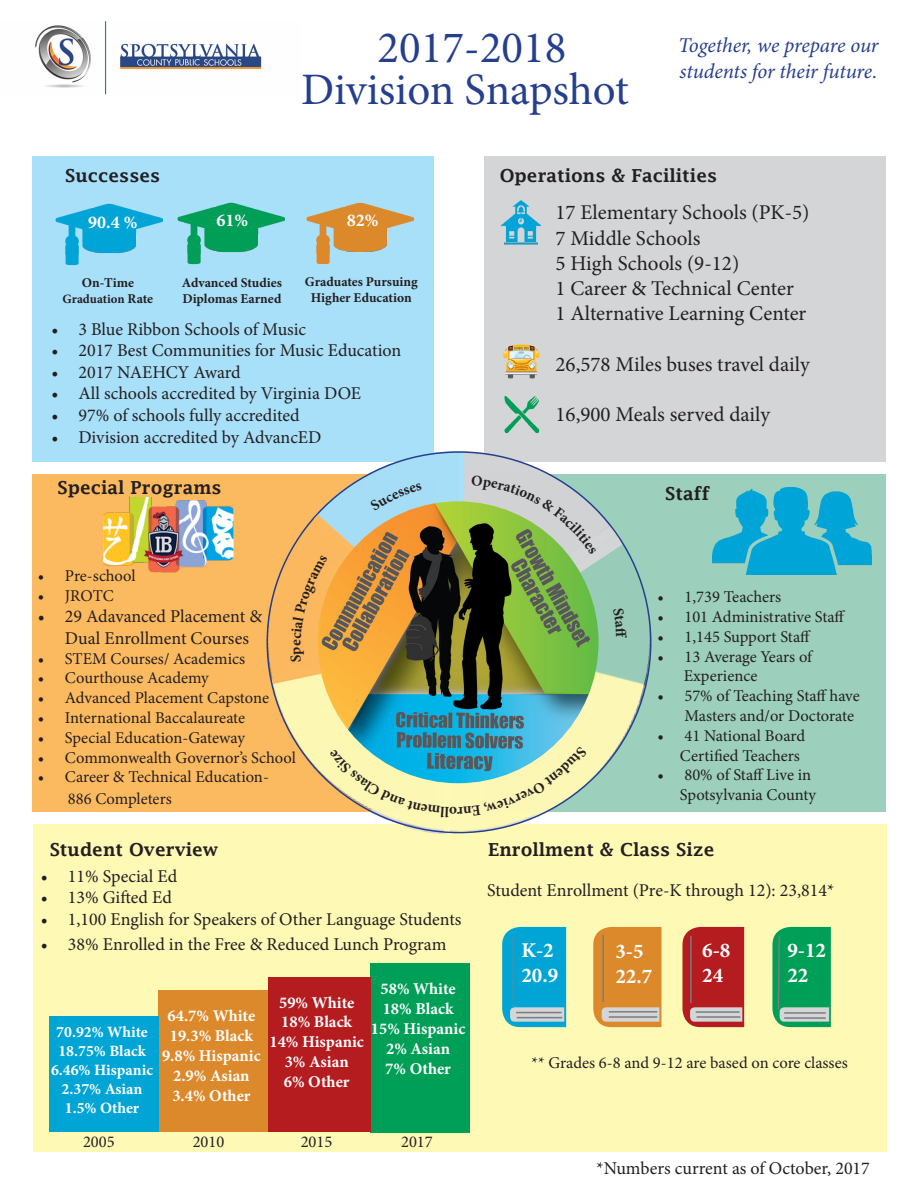
<style>
.page{position:relative;width:918px;height:1188px;background:#fff}
.page>*{position:absolute;margin:0;border:0;box-sizing:border-box;transform-origin:0 0}
.t1{font:45px "Minion Pro";color:#253f8e}
.t2{font:21px "Minion Pro";color:#231f20}
.t3{font:italic 21px "Minion Pro";letter-spacing:-.01em;color:#253f8e}
.t4{font:700 21px "Minion Pro";color:#fff}
.t5{font:18px/21.6px "Minion Pro";color:#231f20}
.t6{font:600 18px "Lucida Fax";color:#231f20}
.t7{font:700 18px "Minion Pro";color:#fff}
.t8{font:16.5px/19.8px "Minion Pro";color:#231f20}
.t9{font:700 16.5px "Minion Pro";color:#fff}
.t10{font:700 15.75px "Minion Pro";color:#fff}
.t11{font:700 15px "Minion Pro";color:#231f20}
.t12{font:700 13.5px "Minion Pro";color:#231f20}
.t13{font:700 12.75px "Minion Pro";letter-spacing:-.005em;color:#231f20}
.s1{font-size:13.5px}
</style>
<div class="page">
<div style="left:33px;top:824px;width:853px;height:327px;background:#fff9b6"></div>
<div style="left:32px;top:156px;width:402px;height:305px;background:#a8dff9"></div>
<div style="left:484px;top:156px;width:402px;height:305px;background:#d4d5d7"></div>
<div style="left:32px;top:474px;width:402px;height:338px;background:#fcba60"></div>
<div style="left:484px;top:474px;width:402px;height:338px;background:#9ccfbc"></div>
<img style="left:247px;top:451px;width:423px;height:334px">
<img style="left:35px;top:21px;width:227px;height:74px">
<div style="left:458px;top:453px;width:6px;height:51px;background:#a8dff9"></div>
<img style="left:318px;top:501px;width:281px;height:282px">
<svg style="left:504px;top:344px;width:35px;height:34px"></svg>
<img style="left:504px;top:396px;width:36px;height:38px">
<img style="left:500px;top:200px;width:42px;height:45px">
<img style="left:177px;top:202px;width:107px;height:63px">
<img style="left:306px;top:202px;width:107px;height:63px">
<img style="left:56px;top:203px;width:107px;height:63px">
<img style="left:103px;top:497px;width:131px;height:76px">
<div style="left:370px;top:963px;width:100px;height:169px;background:#009f57"></div>
<div style="left:268px;top:977px;width:102px;height:155px;background:#b41c20"></div>
<div style="left:158px;top:991px;width:110px;height:141px;background:#dc892b"></div>
<div style="left:49px;top:1016px;width:109px;height:116px;background:#00a5d6"></div>
<img style="left:713px;top:488px;width:158px;height:87px">
<svg style="left:502px;top:927px;width:64px;height:100px;background:#1cabd4"></svg>
<hr style="left:516px;top:1012px;width:46px;height:1px;background:#7a7c7f">
<hr style="left:517px;top:1017px;width:45px;height:1px;background:#7a7c7f">
<hr style="left:513px;top:935px;width:1px;height:67px;background:#7a7c7f">
<svg style="left:593px;top:927px;width:68px;height:100px;background:#dc933e"></svg>
<hr style="left:609px;top:1011px;width:48px;height:2px;background:#7a7c7f">
<hr style="left:609px;top:1016px;width:48px;height:2px;background:#7a7c7f">
<hr style="left:602px;top:935px;width:2px;height:67px;background:#7a7c7f">
<svg style="left:682px;top:927px;width:62px;height:100px;background:#b93436"></svg>
<hr style="left:696px;top:1011px;width:44px;height:2px;background:#7a7c7f">
<hr style="left:697px;top:1016px;width:43px;height:2px;background:#7a7c7f">
<hr style="left:690px;top:936px;width:2px;height:67px;background:#7a7c7f">
<svg style="left:772px;top:927px;width:59px;height:100px;background:#21a567"></svg>
<svg style="left:471px;top:475px;width:158px;height:107px"></svg>
<svg style="left:613px;top:608px;width:14px;height:31px"></svg>
<svg style="left:329px;top:746px;width:258px;height:88px"></svg>
<svg style="left:265px;top:655px;width:73px;height:33px"></svg>
<svg style="left:292px;top:483px;width:130px;height:163px"></svg>
<p class="t1" style="left:378px;top:18px;width:190px">2017-2018</p>
<p class="t1" style="left:301px;top:59px;width:329px">Division Snapshot</p>
<p class="t3" style="left:678px;top:31px;width:202px">Together, we prepare our</p>
<p class="t3" style="left:680px;top:56px;width:199px">students for their future.</p>
<p class="t6" style="left:65px;top:166px;width:97px">Successes</p>
<p class="t7" style="left:88px;top:209px;width:51px">90.4 %</p>
<p class="t7" style="left:217px;top:207px;width:33px">61%</p>
<p class="t7" style="left:347px;top:208px;width:33px">82%</p>
<p class="t12" style="left:82px;top:273px;width:54px">On-Time</p>
<p class="t13" style="left:63px;top:290px;width:92px">Graduation <span class="s1">Rate</span></p>
<p class="t12" style="left:182px;top:273px;width:101px">Advanced Studies</p>
<p class="t12" style="left:182px;top:289px;width:101px">Diplomas Earned</p>
<p class="t12" style="left:305px;top:272px;width:114px">Graduates Pursuing</p>
<p class="t12" style="left:311px;top:289px;width:102px">Higher Education</p>
<p class="t5" style="left:51px;top:318px;width:256px">• 3 Blue Ribbon Schools of Music</p>
<p class="t5" style="left:51px;top:340px;width:352px">• 2017 Best Communities for Music Education</p>
<p class="t5" style="left:51px;top:361px;width:191px">• 2017 NAEHCY Award</p>
<p class="t5" style="left:51px;top:383px;width:311px">• All schools accredited by Virginia DOE</p>
<p class="t5" style="left:51px;top:405px;width:250px">• 97% of schools fully accredited</p>
<p class="t5" style="left:51px;top:426px;width:272px">• Division accredited by AdvancED</p>
<p class="t6" style="left:57px;top:477px;width:165px">Special Programs</p>
<p class="t6" style="left:500px;top:166px;width:219px">Operations &amp; Facilities</p>
<p class="t2" style="left:556px;top:199px;width:255px">17 Elementary Schools (PK-5)</p>
<p class="t2" style="left:556px;top:224px;width:146px">7 Middle Schools</p>
<p class="t2" style="left:556px;top:249px;width:185px">5 High Schools (9-12)</p>
<p class="t2" style="left:556px;top:274px;width:240px">1 Career &amp; Technical Center</p>
<p class="t2" style="left:556px;top:299px;width:252px">1 Alternative Learning Center</p>
<p class="t2" style="left:556px;top:350px;width:256px">26,578 Miles buses travel daily</p>
<p class="t2" style="left:556px;top:400px;width:216px">16,900 Meals served daily</p>
<p class="t6" style="left:665px;top:483px;width:46px">Staff</p>
<p class="t8" style="left:38px;top:566px;width:99px">• Pre-school</p>
<p class="t8" style="left:38px;top:585px;width:77px">• JROTC</p>
<p class="t5" style="left:65px;top:606px;width:199px;text-indent:-27px">• 29 Adavanced Placement &amp;<br>Dual Enrollment Courses</p>
<p class="t8" style="left:38px;top:648px;width:209px">• STEM Courses/ Academics</p>
<p class="t8" style="left:38px;top:668px;width:172px">• Courthouse Academy</p>
<p class="t8" style="left:38px;top:688px;width:233px">• Advanced Placement Capstone</p>
<p class="t8" style="left:38px;top:708px;width:209px">• International Baccalaureate</p>
<p class="t8" style="left:38px;top:728px;width:209px">• Special Education-Gateway</p>
<p class="t8" style="left:38px;top:747px;width:260px">• Commonwealth Governor’s School</p>
<p class="t8" style="left:38px;top:767px;width:232px">• Career &amp; Technical Education-</p>
<p class="t8" style="left:68px;top:789px;width:105px">886 Completers</p>
<p class="t11" style="left:285px;top:655px;width:10px;rotate:-90deg">p</p>
<p class="t6" style="left:50px;top:839px;width:170px">Student Overview</p>
<p class="t5" style="left:41px;top:865px;width:138px">• 11% Special Ed</p>
<p class="t5" style="left:41px;top:887px;width:133px">• 13% Gifted Ed</p>
<p class="t5" style="left:41px;top:909px;width:422px">• 1,100 English for Speakers of Other Language Students</p>
<p class="t5" style="left:41px;top:934px;width:407px">• 38% Enrolled in the Free &amp; Reduced Lunch Program</p>
<p class="t10" style="left:56px;top:1021px;width:93px">70.92% White</p>
<p class="t10" style="left:58px;top:1040px;width:89px">18.75% Black</p>
<p class="t10" style="left:51px;top:1059px;width:104px">6.46% Hispanic</p>
<p class="t10" style="left:62px;top:1078px;width:82px">2.37% Asian</p>
<p class="t10" style="left:65px;top:1097px;width:76px">1.5% Other</p>
<p class="t9" style="left:168px;top:1004px;width:89px">64.7% White</p>
<p class="t9" style="left:170px;top:1024px;width:85px">19.3% Black</p>
<p class="t9" style="left:162px;top:1044px;width:100px">9.8% Hispanic</p>
<p class="t9" style="left:173px;top:1064px;width:78px">2.9% Asian</p>
<p class="t9" style="left:172px;top:1084px;width:80px">3.4% Other</p>
<p class="t9" style="left:279px;top:991px;width:77px">59% White</p>
<p class="t9" style="left:281px;top:1010px;width:72px">18% Black</p>
<p class="t9" style="left:269px;top:1030px;width:96px">14% Hispanic</p>
<p class="t9" style="left:285px;top:1050px;width:65px">3% Asian</p>
<p class="t9" style="left:284px;top:1070px;width:67px">6% Other</p>
<p class="t9" style="left:381px;top:978px;width:77px">58% White</p>
<p class="t9" style="left:383px;top:997px;width:72px">18% Black</p>
<p class="t9" style="left:371px;top:1017px;width:96px">15% Hispanic</p>
<p class="t9" style="left:386px;top:1037px;width:65px">2% Asian</p>
<p class="t9" style="left:385px;top:1057px;width:67px">7% Other</p>
<p class="t8" style="left:83px;top:1132px;width:33px">2005</p>
<p class="t8" style="left:193px;top:1132px;width:33px">2010</p>
<p class="t8" style="left:301px;top:1132px;width:33px">2015</p>
<p class="t8" style="left:401px;top:1132px;width:33px">2017</p>
<p class="t8" style="left:657px;top:587px;width:125px">• 1,739 Teachers</p>
<p class="t8" style="left:657px;top:607px;width:189px">• 101 Administrative Staff</p>
<p class="t8" style="left:657px;top:627px;width:155px">• 1,145 Support Staff</p>
<p class="t8" style="left:657px;top:647px;width:156px">• 13 Average Years of</p>
<p class="t8" style="left:684px;top:666px;width:75px">Experience</p>
<p class="t8" style="left:684px;top:686px;width:177px;text-indent:-27px">• 57% of Teaching Staff have<br>Masters and/or Doctorate</p>
<p class="t8" style="left:657px;top:726px;width:149px">• 41 National Board</p>
<p class="t8" style="left:680px;top:746px;width:122px">Certified Teachers</p>
<p class="t8" style="left:657px;top:765px;width:155px">• 80% of Staff Live in</p>
<p class="t8" style="left:680px;top:785px;width:138px">Spotsylvania County</p>
<p class="t6" style="left:488px;top:839px;width:228px">Enrollment &amp; Class Size</p>
<p class="t5" style="left:487px;top:879px;width:349px">Student Enrollment (Pre-K through 12): 23,814*</p>
<p class="t4" style="left:521px;top:936px;width:34px">K-2</p>
<p class="t4" style="left:521px;top:961px;width:38px">20.9</p>
<p class="t4" style="left:615px;top:937px;width:30px">3-5</p>
<p class="t4" style="left:615px;top:962px;width:38px">22.7</p>
<p class="t4" style="left:702px;top:936px;width:30px">6-8</p>
<p class="t4" style="left:702px;top:961px;width:22px">24</p>
<p class="t4" style="left:787px;top:936px;width:40px">9-12</p>
<p class="t4" style="left:787px;top:961px;width:22px">22</p>
<p class="t8" style="left:531px;top:1053px;width:318px">** Grades 6-8 and 9-12 are based on core classes</p>
<p class="t5" style="left:596px;top:1157px;width:275px">*Numbers current as of October, 2017</p>
</div>
